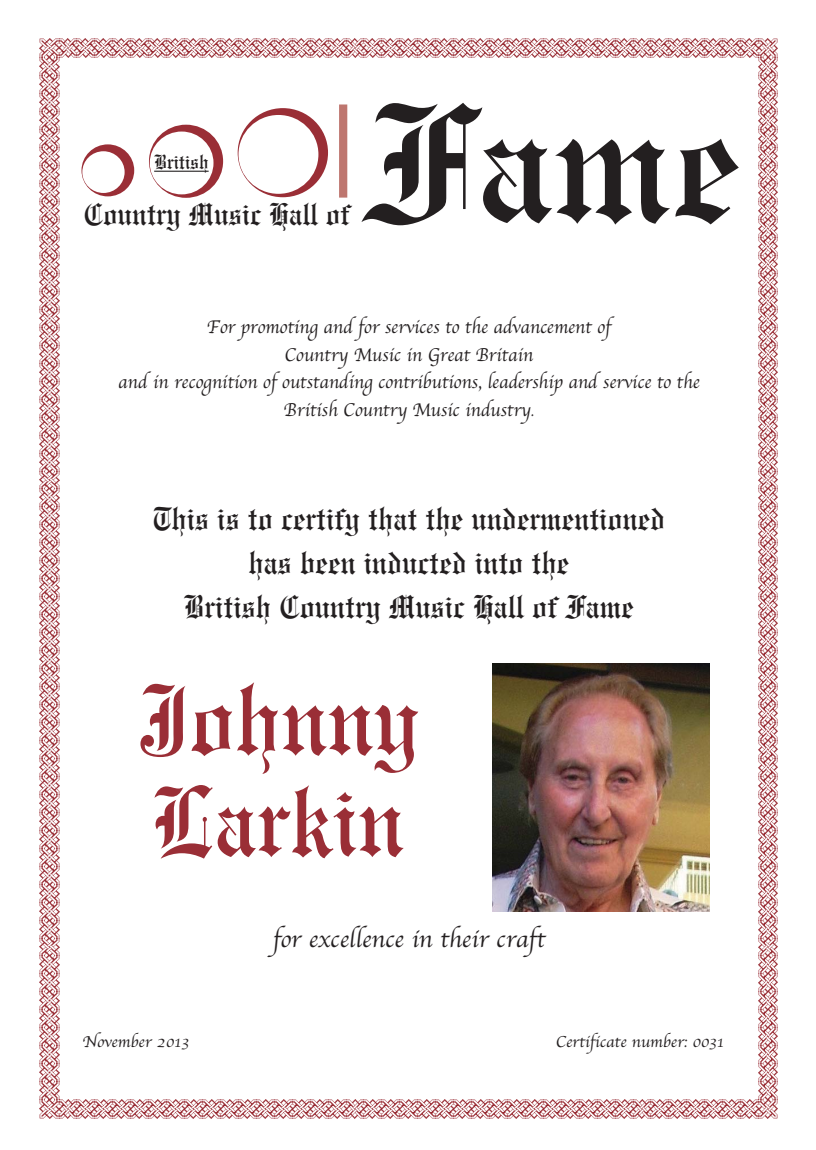
<style>
.page{position:relative;width:816px;height:1150px;background:#fff}
.page>*{position:absolute;margin:0;border:0;box-sizing:border-box;transform-origin:0 0}
.t1{font:166.95px "Engravers Old English BT";color:#231f20;scale:1.08 1}
.t2{font:99.9px/101.2px "Engravers Old English BT";color:#9a2e36}
.t3{font:32.85px/43.8px "Engravers Old English BT";color:#231f20;text-align:center}
.t4{font:31.5px "Engravers Old English BT";color:#231f20}
.t5{font:24.6px "Apple Chancery";color:#231f20}
.t6{font:20.55px "Engravers Old English BT";color:#231f20}
.t7{font:19.2px/27.5px "Apple Chancery";color:#231f20;text-align:center;scale:.95 1}
.t8{font:16.5px "Apple Chancery";color:#231f20}
.s1{font-size:16.5px}
</style>
<div class="page">
<img style="left:40px;top:39px;width:737px;height:19px">
<img style="left:758px;top:58px;width:19px;height:1060px">
<img style="left:40px;top:1099px;width:718px;height:19px">
<img style="left:40px;top:58px;width:19px;height:1041px">
<div style="left:81px;top:144px;width:53px;height:52px;background:#9a2e36;border-radius:50%"></div>
<svg style="left:149px;top:125px;width:74px;height:73px"></svg>
<svg style="left:237px;top:108px;width:91px;height:89px"></svg>
<div style="left:82px;top:151px;width:42px;height:42px;background:#fff;border-radius:50%"></div>
<div style="left:150px;top:131px;width:63px;height:63px;background:#fff;border-radius:50%"></div>
<div style="left:238px;top:115px;width:80px;height:79px;background:#fff;border-radius:50%"></div>
<div style="left:339px;top:104px;width:8px;height:93px;background:#be766f"></div>
<hr style="left:154px;top:171px;width:54px;height:1px;background:#231f20">
<img style="left:492px;top:663px;width:217px;height:248px">
<p class="t6" style="left:154px;top:150px;width:56px">British</p>
<h3 class="t4" style="left:83px;top:196px;width:268px">Country Music Hall of</h3>
<h1 class="t1" style="left:368px;top:65px;width:346px">Fame</h1>
<p class="t7" style="left:118px;top:315px;width:613px">For promoting and for services to the advancement of<br>Country Music in Great Britain<br>and in recognition of outstanding contributions, leadership and service to the British Country Music industry<span class="s1">.</span></p>
<h3 class="t3" style="left:152px;top:497px;width:514px">This is to certify that the undermentioned has been inducted into the<br>British Country Music Hall of Fame</h3>
<h2 class="t2" style="left:136px;top:669px;width:285px">Johnny<br>Larkin</h2>
<p class="t5" style="left:272px;top:925px;width:274px">for excellence in their craft</p>
<p class="t8" style="left:82px;top:1032px;width:108px">November 2013</p>
<p class="t8" style="left:555px;top:1032px;width:169px">Certificate number: 0031</p>
</div>
